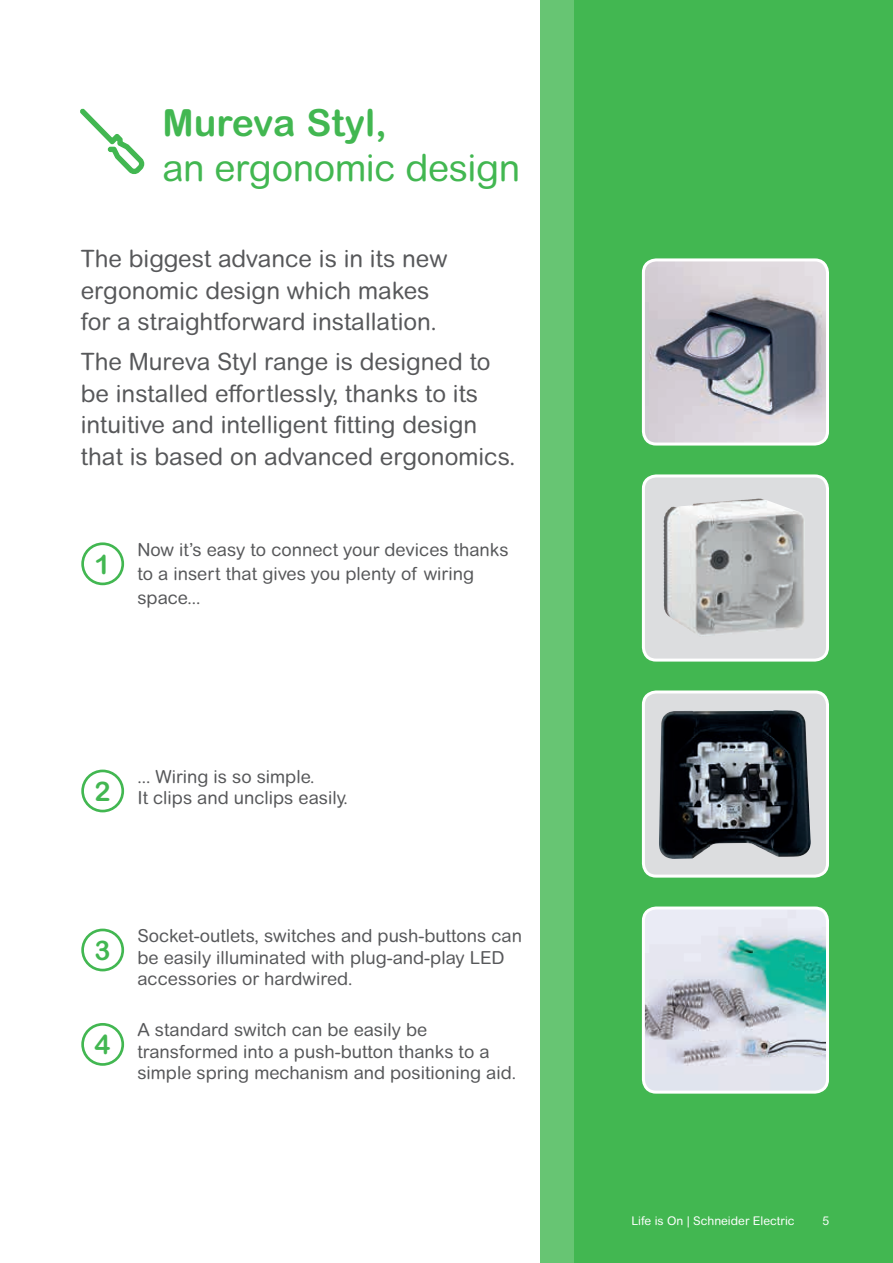
<style>
.page{position:relative;width:893px;height:1263px;background:#fff}
.page>*{position:absolute;margin:0;border:0;box-sizing:border-box;transform-origin:0 0}
.t1{font:37.5px "Arial Rounded MT Pro";letter-spacing:-.01em;color:#42b751}
.t2{font:700 37.5px "Arial Rounded MT Pro";color:#42b751}
.t3{font:700 27px "Arial Rounded MT Pro";color:#42b751}
.t4{font:24px/31.5px "Arial Rounded MT Pro";color:#57585a}
.t5{font:18px/21.6px "Arial Rounded MT Pro";color:#57585a}
.t6{font:12px "Arial Rounded MT Pro";color:#fff}
</style>
<div class="page">
<div style="left:575px;top:0;width:318px;height:1263px;background:#42b751"></div>
<div style="left:540px;top:0;width:36px;height:1263px;background:#67c573"></div>
<svg style="left:643px;top:476px;width:184px;height:184px;background:#cccdcf"></svg>
<div style="left:642px;top:474px;width:187px;height:187px;border:3px solid #fff;border-radius:13px"></div>
<div style="left:643px;top:692px;width:184px;height:184px;background:#dcdddf;border-radius:13px"></div>
<div style="left:642px;top:690px;width:187px;height:187px;border:3px solid #fff;border-radius:13px"></div>
<img style="left:643px;top:910px;width:184px;height:182px">
<div style="left:642px;top:906px;width:187px;height:187px;border:3px solid #fff;border-radius:13px"></div>
<svg style="left:80px;top:108px;width:65px;height:66px"></svg>
<img style="left:643px;top:262px;width:184px;height:182px">
<div style="left:642px;top:258px;width:187px;height:187px;border:3px solid #fff;border-radius:13px"></div>
<div style="left:81px;top:770px;width:43px;height:42px;border:3px solid #42b751;border-radius:50%"></div>
<div style="left:81px;top:929px;width:43px;height:42px;border:3px solid #42b751;border-radius:50%"></div>
<div style="left:81px;top:1023px;width:43px;height:43px;border:3px solid #42b751;border-radius:50%"></div>
<div style="left:81px;top:542px;width:43px;height:43px;border:3px solid #42b751;border-radius:50%"></div>
<img style="left:659px;top:710px;width:152px;height:149px">
<img style="left:663px;top:499px;width:94px;height:117px">
<h1 class="t2" style="left:162px;top:100px;width:226px">Mureva Styl,</h1>
<h1 class="t1" style="left:162px;top:146px;width:359px">an ergonomic design</h1>
<h3 class="t4" style="left:81px;top:244px;width:368px">The biggest advance is in its new ergonomic design which makes for a straightforward installation.</h3>
<h3 class="t4" style="left:81px;top:347px;width:436px">The Mureva Styl range is designed to be installed effortlessly, thanks to its intuitive and intelligent fitting design that is based on advanced ergonomics.</h3>
<h2 class="t3" style="left:94px;top:548px;width:18px">1</h2>
<p class="t5" style="left:137px;top:538px;width:373px;line-height:24px">Now it’s easy to connect your devices thanks to a insert that gives you plenty of wiring space...</p>
<p class="t5" style="left:95px;top:766px;width:255px;text-align:center">... Wiring is so simple.<br><sup>2</sup> It clips and unclips easily.</p>
<h2 class="t3" style="left:95px;top:934px;width:18px">3</h2>
<h2 class="t3" style="left:95px;top:1028px;width:18px">4</h2>
<p class="t5" style="left:137px;top:925px;width:386px">Socket-outlets, switches and push-buttons can be easily illuminated with plug-and-play LED accessories or hardwired.</p>
<p class="t5" style="left:137px;top:1020px;width:380px">A standard switch can be easily be transformed into a push-button thanks to a simple spring mechanism and positioning aid.</p>
<p class="t6" style="left:631px;top:1214px;width:165px">Life is On | Schneider Electric</p>
<p class="t6" style="left:822px;top:1214px;width:8px">5</p>
</div>
